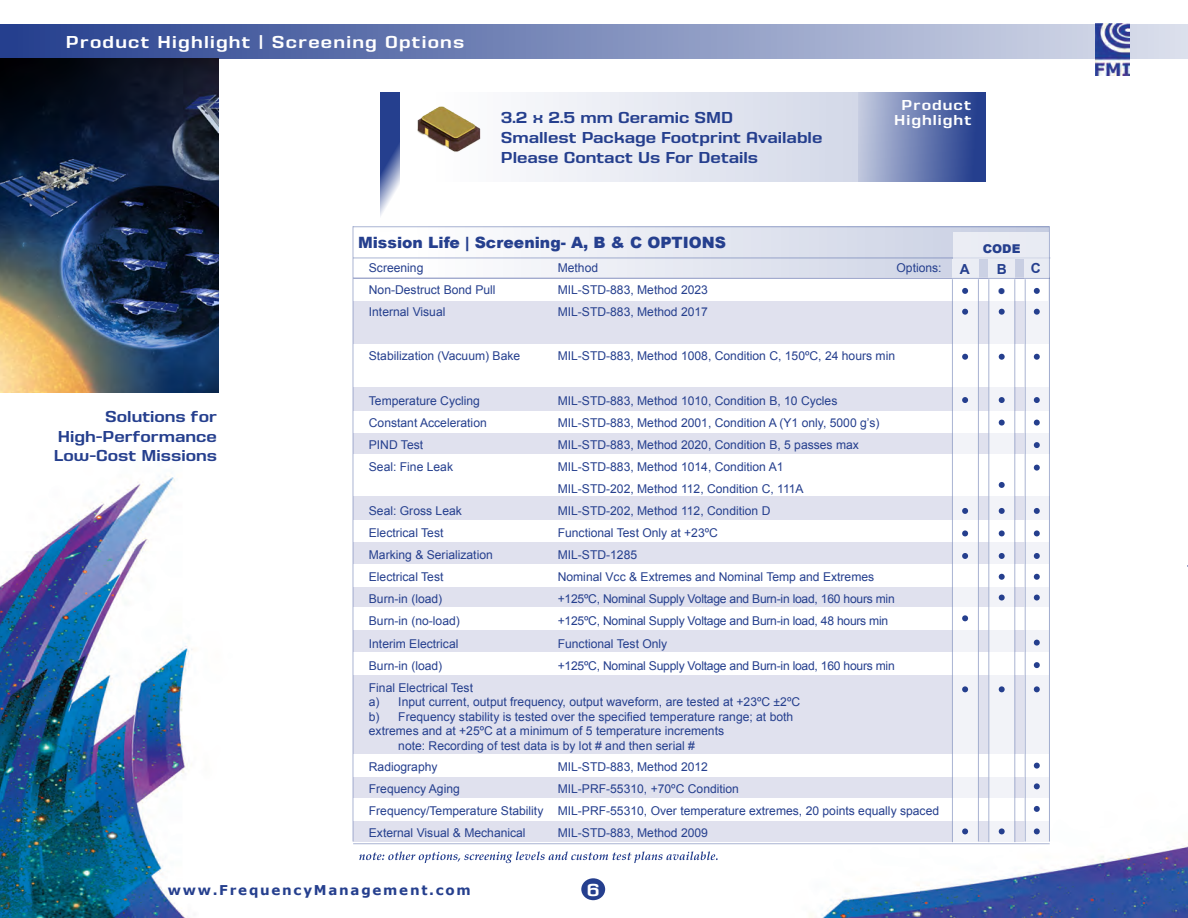
<style>
.page{position:relative;width:1188px;height:918px;background:#fff}
.page>*{position:absolute;margin:0;border:0;box-sizing:border-box;transform-origin:0 0}
.t1{font:700 18px "House Gothic HG23 Text";letter-spacing:.07em;color:#fff}
.t2{font:18px "House Gothic HG23 Ext BOLD1";color:#fff}
.t3{font:700 16.5px/19.8px "House Gothic HG23 Text";color:#253f8e;text-align:justify}
.t4{font:900 15.6px "Arial";color:#253f8e}
.t5{font:700 15px "House Gothic HG23 Text";letter-spacing:.07em;color:#fff}
.t6{font:700 13.8px "Arial";color:#253f8e}
.t7{font:700 13.8px "Verdana";color:#253f8e}
.t8{font:700 13.5px "Verdana";letter-spacing:.13em;color:#253f8e}
.t9{font:12.15px "Arial";color:#253f8e}
.t10{font:12.15px "Arial";letter-spacing:-.02em;color:#253f8e}
.t11{font:900 12.15px "Arial";color:#253f8e}
</style>
<div class="page">
<img style="left:0;top:23px;width:1188px;height:895px">
<div style="left:0;top:24px;width:1188px;height:35px;background:linear-gradient(to right,#233e8d,#dce0ec)"></div>
<img style="left:1095px;top:24px;width:34px;height:51px">
<div style="left:355px;top:226px;width:694px;height:197px;background:linear-gradient(to right,#fff,#c6cde1)"></div>
<div style="left:353px;top:278px;width:696px;height:564px;background:#e0e1ee"></div>
<div style="left:353px;top:798px;width:696px;height:22px;background:#fff"></div>
<div style="left:353px;top:755px;width:696px;height:22px;background:#fff"></div>
<div style="left:353px;top:652px;width:696px;height:23px;background:#fff"></div>
<div style="left:353px;top:607px;width:696px;height:23px;background:#fff"></div>
<div style="left:353px;top:279px;width:695px;height:21px;background:#fff"></div>
<div style="left:353px;top:344px;width:696px;height:42px;background:#fff"></div>
<div style="left:353px;top:411px;width:696px;height:21px;background:#fff"></div>
<div style="left:353px;top:455px;width:697px;height:41px;background:#fff"></div>
<svg style="left:359px;top:851px;width:359px;height:12px"></svg>
<hr style="left:353px;top:258px;width:697px;height:1px;background:#253f8e">
<div style="left:953px;top:259px;width:26px;height:583px;background:linear-gradient(to right,#f8f9fb,#f5f6fa)"></div>
<div style="left:988px;top:259px;width:27px;height:583px;background:linear-gradient(to bottom,#f7f8fb,#f7f7fa)"></div>
<div style="left:353px;top:521px;width:696px;height:21px;background:#fff"></div>
<div style="left:353px;top:564px;width:696px;height:23px;background:#fff"></div>
<hr style="left:952px;top:279px;width:1px;height:563px;background:#253f8e">
<hr style="left:978px;top:279px;width:1px;height:563px;background:#253f8e">
<hr style="left:988px;top:279px;width:1px;height:563px;background:#253f8e">
<hr style="left:353px;top:843px;width:697px;height:1px;background:#253f8e">
<hr style="left:353px;top:226px;width:696px;height:1px;background:#253f8e">
<hr style="left:353px;top:226px;width:1px;height:616px;background:#253f8e">
<div style="left:953px;top:232px;width:96px;height:26px;background:#e9ecf3"></div>
<svg style="left:1025px;top:259px;width:26px;height:583px;fill:#f2f3f8"></svg>
<hr style="left:1014px;top:279px;width:1px;height:563px;background:#253f8e">
<hr style="left:1025px;top:279px;width:1px;height:563px;background:#253f8e">
<hr style="left:353px;top:278px;width:697px;height:1px;background:#253f8e">
<hr style="left:1049px;top:226px;width:1px;height:616px;background:#253f8e">
<svg style="left:999px;top:309px;width:6px;height:6px"></svg>
<svg style="left:999px;top:354px;width:6px;height:6px"></svg>
<svg style="left:999px;top:397px;width:6px;height:6px"></svg>
<svg style="left:999px;top:420px;width:6px;height:6px"></svg>
<svg style="left:999px;top:482px;width:6px;height:6px"></svg>
<svg style="left:999px;top:508px;width:6px;height:6px"></svg>
<svg style="left:999px;top:530px;width:6px;height:6px"></svg>
<svg style="left:999px;top:553px;width:6px;height:6px"></svg>
<svg style="left:999px;top:574px;width:6px;height:6px"></svg>
<svg style="left:999px;top:595px;width:6px;height:6px"></svg>
<svg style="left:999px;top:686px;width:6px;height:6px"></svg>
<svg style="left:1034px;top:288px;width:6px;height:6px"></svg>
<svg style="left:1034px;top:309px;width:6px;height:6px"></svg>
<svg style="left:1034px;top:354px;width:6px;height:6px"></svg>
<svg style="left:1034px;top:508px;width:6px;height:6px"></svg>
<svg style="left:1034px;top:530px;width:6px;height:6px"></svg>
<svg style="left:1034px;top:553px;width:6px;height:6px"></svg>
<svg style="left:962px;top:615px;width:6px;height:6px"></svg>
<svg style="left:1034px;top:686px;width:6px;height:6px"></svg>
<svg style="left:962px;top:288px;width:6px;height:6px"></svg>
<svg style="left:962px;top:309px;width:6px;height:6px"></svg>
<svg style="left:962px;top:354px;width:6px;height:6px"></svg>
<svg style="left:1034px;top:595px;width:6px;height:6px"></svg>
<svg style="left:962px;top:397px;width:6px;height:6px"></svg>
<svg style="left:1034px;top:420px;width:6px;height:6px"></svg>
<svg style="left:1034px;top:442px;width:6px;height:6px"></svg>
<svg style="left:1034px;top:465px;width:6px;height:6px"></svg>
<svg style="left:962px;top:508px;width:6px;height:6px"></svg>
<svg style="left:962px;top:530px;width:6px;height:6px"></svg>
<svg style="left:962px;top:553px;width:6px;height:6px"></svg>
<svg style="left:1034px;top:574px;width:6px;height:6px"></svg>
<svg style="left:1034px;top:640px;width:6px;height:6px"></svg>
<svg style="left:1034px;top:662px;width:6px;height:6px"></svg>
<svg style="left:962px;top:686px;width:6px;height:6px"></svg>
<svg style="left:999px;top:828px;width:6px;height:6px"></svg>
<svg style="left:1034px;top:828px;width:6px;height:6px"></svg>
<svg style="left:962px;top:828px;width:6px;height:6px"></svg>
<svg style="left:1034px;top:763px;width:6px;height:6px"></svg>
<svg style="left:1034px;top:783px;width:6px;height:6px"></svg>
<svg style="left:1034px;top:806px;width:6px;height:6px"></svg>
<svg style="left:1034px;top:397px;width:6px;height:6px"></svg>
<img style="left:0;top:59px;width:219px;height:333px">
<svg style="left:400px;top:92px;width:458px;height:90px"></svg>
<div style="left:858px;top:92px;width:128px;height:90px;background:linear-gradient(to right,#c1c9df,#1a3588)"></div>
<img style="left:406px;top:106px;width:86px;height:51px">
<svg style="left:380px;top:92px;width:20px;height:139px"></svg>
<div style="left:581px;top:878px;width:24px;height:22px;background:#253f8e;border-radius:50%"></div>
<p class="t1" style="left:66px;top:32px;width:400px">Product Highlight | Screening Options</p>
<p class="t5" style="left:902px;top:97px;width:71px">Product</p>
<p class="t3" style="left:501px;top:107px;width:234px">3.2 x 2.5 mm Ceramic SMD</p>
<p class="t5" style="left:894px;top:111px;width:79px">Highlight</p>
<p class="t3" style="left:501px;top:127px;width:323px">Smallest Package Footprint Available</p>
<p class="t3" style="left:501px;top:147px;width:259px">Please Contact Us For Details</p>
<p class="t4" style="left:358px;top:231px;width:370px">Mission Life | Screening- A, B &amp; C OPTIONS</p>
<p class="t11" style="left:983px;top:240px;width:39px">CODE</p>
<p class="t3" style="left:54px;top:406px;width:165px;text-indent:52px">Solutions for High-Performance Low-Cost Missions</p>
<p class="t9" style="left:369px;top:260px;width:56px">Screening</p>
<p class="t9" style="left:558px;top:260px;width:42px">Method</p>
<p class="t9" style="left:897px;top:260px;width:47px">Options:</p>
<p class="t9" style="left:369px;top:282px;width:128px">Non-Destruct Bond Pull</p>
<p class="t9" style="left:558px;top:282px;width:152px">MIL-STD-883, Method 2023</p>
<p class="t9" style="left:369px;top:304px;width:78px">Internal Visual</p>
<p class="t9" style="left:558px;top:304px;width:152px">MIL-STD-883, Method 2017</p>
<p class="t9" style="left:369px;top:348px;width:153px">Stabilization (Vacuum) Bake</p>
<p class="t9" style="left:558px;top:348px;width:339px">MIL-STD-883, Method 1008, Condition C, 150ºC, 24 hours min</p>
<p class="t9" style="left:369px;top:392px;width:113px">Temperature Cycling</p>
<p class="t9" style="left:558px;top:392px;width:281px">MIL-STD-883, Method 1010, Condition B, 10 Cycles</p>
<p class="t9" style="left:369px;top:414px;width:119px">Constant Acceleration</p>
<p class="t9" style="left:558px;top:414px;width:323px">MIL-STD-883, Method 2001, Condition A (Y1 only, 5000 g’s)</p>
<p class="t9" style="left:369px;top:436px;width:56px">PIND Test</p>
<p class="t9" style="left:558px;top:436px;width:303px">MIL-STD-883, Method 2020, Condition B, 5 passes max</p>
<p class="t9" style="left:369px;top:459px;width:86px">Seal: Fine Leak</p>
<p class="t9" style="left:558px;top:459px;width:227px">MIL-STD-883, Method 1014, Condition A1</p>
<p class="t9" style="left:558px;top:481px;width:248px">MIL-STD-202, Method 112, Condition C, 111A</p>
<p class="t9" style="left:369px;top:503px;width:95px">Seal: Gross Leak</p>
<p class="t9" style="left:558px;top:503px;width:214px">MIL-STD-202, Method 112, Condition D</p>
<p class="t9" style="left:369px;top:525px;width:76px">Electrical Test</p>
<p class="t9" style="left:558px;top:525px;width:162px">Functional Test Only at +23ºC</p>
<p class="t9" style="left:369px;top:547px;width:126px">Marking &amp; Serialization</p>
<p class="t9" style="left:558px;top:547px;width:81px">MIL-STD-1285</p>
<p class="t9" style="left:369px;top:569px;width:76px">Electrical Test</p>
<p class="t9" style="left:558px;top:569px;width:318px">Nominal Vcc &amp; Extremes and Nominal Temp and Extremes</p>
<p class="t9" style="left:369px;top:591px;width:75px">Burn-in (load)</p>
<p class="t10" style="left:558px;top:591px;width:339px">+125ºC, Nominal Supply Voltage and Burn-in load, 160 hours min</p>
<p class="t9" style="left:369px;top:613px;width:92px">Burn-in (no-load)</p>
<p class="t10" style="left:558px;top:613px;width:332px">+125ºC, Nominal Supply Voltage and Burn-in load, 48 hours min</p>
<p class="t9" style="left:369px;top:635px;width:91px">Interim Electrical</p>
<p class="t9" style="left:558px;top:635px;width:111px">Functional Test Only</p>
<p class="t9" style="left:369px;top:657px;width:75px">Burn-in (load)</p>
<p class="t10" style="left:558px;top:657px;width:339px">+125ºC, Nominal Supply Voltage and Burn-in load, 160 hours min</p>
<p class="t9" style="left:369px;top:679px;width:106px">Final Electrical Test</p>
<p class="t9" style="left:369px;top:694px;width:433px">a) Input current, output frequency, output waveform, are tested at +23ºC ±2ºC</p>
<p class="t9" style="left:369px;top:709px;width:426px">b) Frequency stability is tested over the specified temperature range; at both</p>
<p class="t9" style="left:369px;top:723px;width:357px">extremes and at +25ºC at a minimum of 5 temperature increments</p>
<p class="t9" style="left:398px;top:738px;width:298px">note: Recording of test data is by lot # and then serial #</p>
<p class="t9" style="left:369px;top:758px;width:70px">Radiography</p>
<p class="t9" style="left:558px;top:758px;width:152px">MIL-STD-883, Method 2012</p>
<p class="t9" style="left:369px;top:781px;width:93px">Frequency Aging</p>
<p class="t9" style="left:558px;top:781px;width:183px">MIL-PRF-55310, +70ºC Condition</p>
<p class="t9" style="left:369px;top:803px;width:572px">Frequency/Temperature Stability MIL-PRF-55310, Over temperature extremes, 20 points equally spaced</p>
<p class="t9" style="left:369px;top:825px;width:158px">External Visual &amp; Mechanical</p>
<p class="t9" style="left:558px;top:825px;width:152px">MIL-STD-883, Method 2009</p>
<p class="t8" style="left:168px;top:880px;width:305px">www.FrequencyManagement.com</p>
<p class="t2" style="left:587px;top:880px;width:14px">6</p>
<p class="t6" style="left:960px;top:260px;width:12px">A</p>
<p class="t6" style="left:1031px;top:259px;width:12px">C</p>
<p class="t6" style="left:997px;top:260px;width:12px">B</p>
<p class="t7" style="left:998px;top:280px;width:10px">●</p>
</div>
